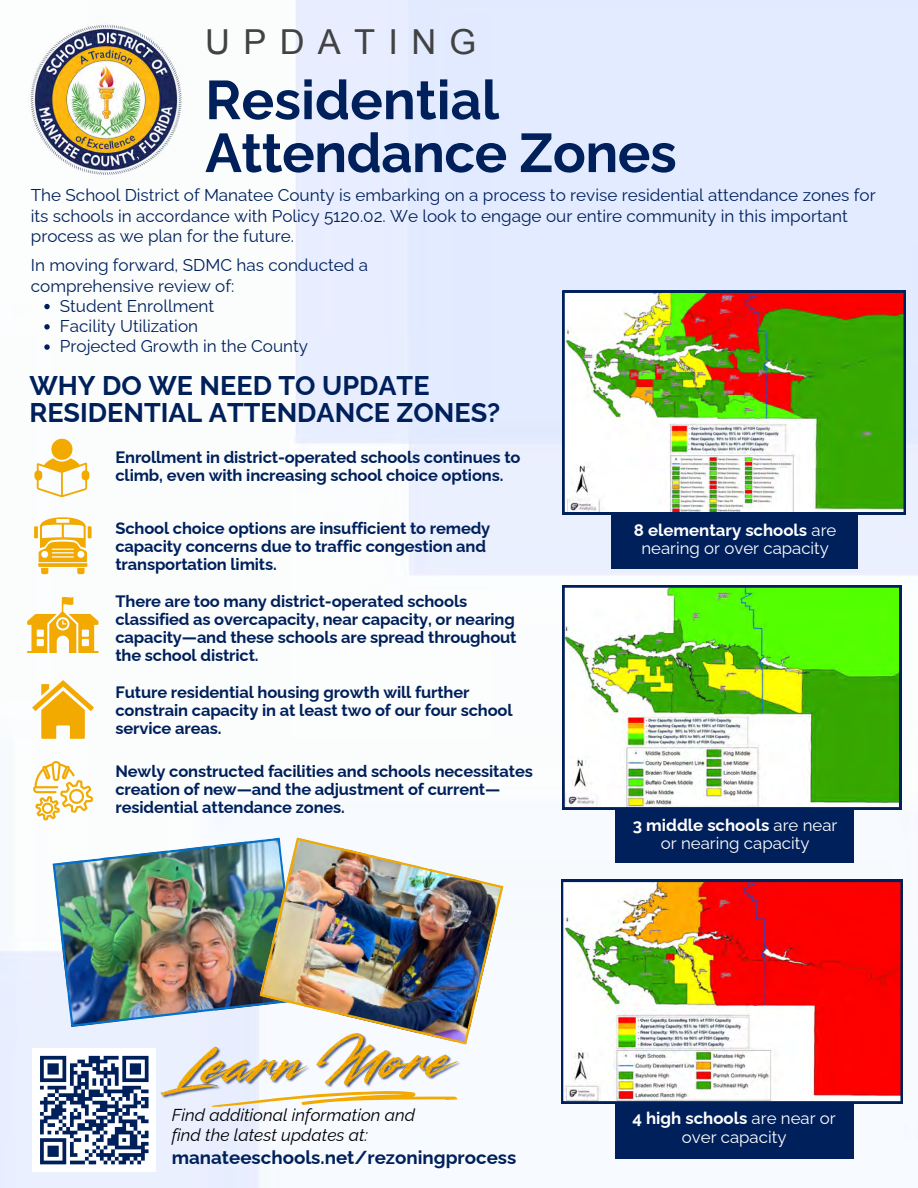
<style>
.page{position:relative;width:918px;height:1188px;background:#fff}
.page>*{position:absolute;margin:0;border:0;box-sizing:border-box;transform-origin:0 0}
.t1{font:700 54.6px/52.8px "Raleway";letter-spacing:-.01em;color:#00205b}
.t2{font:34.5px "Arial";color:#424242}
.t3{font:700 27px/27px "Raleway";color:#00205b}
.t4{font:700 18.75px "Raleway";color:#00205b}
.t5{font:italic 17.25px/20.2px "Raleway";color:#000}
.t6{font:17.1px/20.2px "Raleway";color:#00205b}
.t7{font:16.8px/18.3px "Raleway";color:#fff;text-align:center}
.t8{font:700 16.5px/18px "Raleway";letter-spacing:-.01em;color:#00205b}
.s1{font-weight:700}
</style>
<div class="page">
<img style="left:0;top:0;width:918px;height:1188px">
<svg style="left:44px;top:304px;width:6px;height:5px"></svg>
<svg style="left:44px;top:324px;width:6px;height:6px"></svg>
<svg style="left:44px;top:344px;width:6px;height:6px"></svg>
<img style="left:27px;top:20px;width:159px;height:159px">
<svg style="left:561px;top:880px;width:342px;height:223px"></svg>
<img style="left:563px;top:291px;width:343px;height:223px">
<svg style="left:563px;top:586px;width:338px;height:223px"></svg>
<div style="left:615px;top:1103px;width:238px;height:56px;background:#00205b"></div>
<div style="left:611px;top:514px;width:247px;height:54px;background:#00205b"></div>
<div style="left:615px;top:809px;width:238px;height:54px;background:#00205b"></div>
<div style="left:33px;top:1048px;width:123px;height:124px;background:#fff"></div>
<svg style="left:40px;top:1055px;width:109px;height:110px"></svg>
<img style="left:156px;top:1027px;width:308px;height:81px">
<svg style="left:211px;top:1090px;width:247px;height:17px"></svg>
<svg style="left:34px;top:526px;width:4px;height:12px"></svg>
<svg style="left:38px;top:517px;width:53px;height:57px"></svg>
<svg style="left:34px;top:439px;width:55px;height:58px"></svg>
<svg style="left:27px;top:597px;width:72px;height:56px"></svg>
<svg style="left:32px;top:680px;width:62px;height:59px"></svg>
<svg style="left:33px;top:760px;width:60px;height:61px"></svg>
<img style="left:53px;top:838px;width:207px;height:189px">
<img style="left:260px;top:837px;width:243px;height:207px">
<p class="t2" style="left:205px;top:19px;width:273px">U P D A T I N G</p>
<p class="t1" style="left:205px;top:74px;width:473px">Residential<br>Attendance Zones</p>
<p class="t6" style="left:31px;top:185px;width:846px">The School District of Manatee County is embarking on a process to revise residential attendance zones for its schools in accordance with Policy 5120.02. We look to engage our entire community in this important process as we plan for the future.</p>
<h1 class="t6" style="left:31px;top:255px;width:339px">In moving forward, SDMC has conducted a comprehensive review of:</h1>
<p class="t6" style="left:60px;top:296px;width:156px">Student Enrollment</p>
<p class="t6" style="left:60px;top:316px;width:140px">Facility Utilization</p>
<p class="t6" style="left:60px;top:336px;width:250px">Projected Growth in the County</p>
<p class="t3" style="left:29px;top:372px;width:472px">WHY DO WE NEED TO UPDATE<br>RESIDENTIAL ATTENDANCE ZONES?</p>
<p class="t8" style="left:115px;top:449px;width:407px">Enrollment in district-operated schools continues to climb, even with increasing school choice options.</p>
<p class="t8" style="left:115px;top:520px;width:376px">School choice options are insufficient to remedy capacity concerns due to traffic congestion and transportation limits.</p>
<p class="t8" style="left:115px;top:593px;width:403px">There are too many district-operated schools classified as overcapacity, near capacity, or nearing capacity—and these schools are spread throughout the school district.</p>
<p class="t8" style="left:115px;top:683px;width:399px">Future residential housing growth will further constrain capacity in at least two of our four school service areas.</p>
<p class="t8" style="left:115px;top:762px;width:419px">Newly constructed facilities and schools necessitates creation of new—and the adjustment of current— residential attendance zones.</p>
<p class="t7" style="left:634px;top:521px;width:204px"><span class="s1">8 elementary schools</span> are nearing or over capacity</p>
<h2 class="t7" style="left:633px;top:816px;width:206px"><span class="s1">3 middle schools</span> are near or nearing capacity</h2>
<p class="t5" style="left:172px;top:1105px;width:245px">Find additional information and find the latest updates at:</p>
<p class="t4" style="left:172px;top:1146px;width:346px">manateeschools.net/rezoningprocess</p>
<p class="t7" style="left:632px;top:1109px;width:205px"><span class="s1">4 high schools</span> are near or over capacity</p>
</div>
